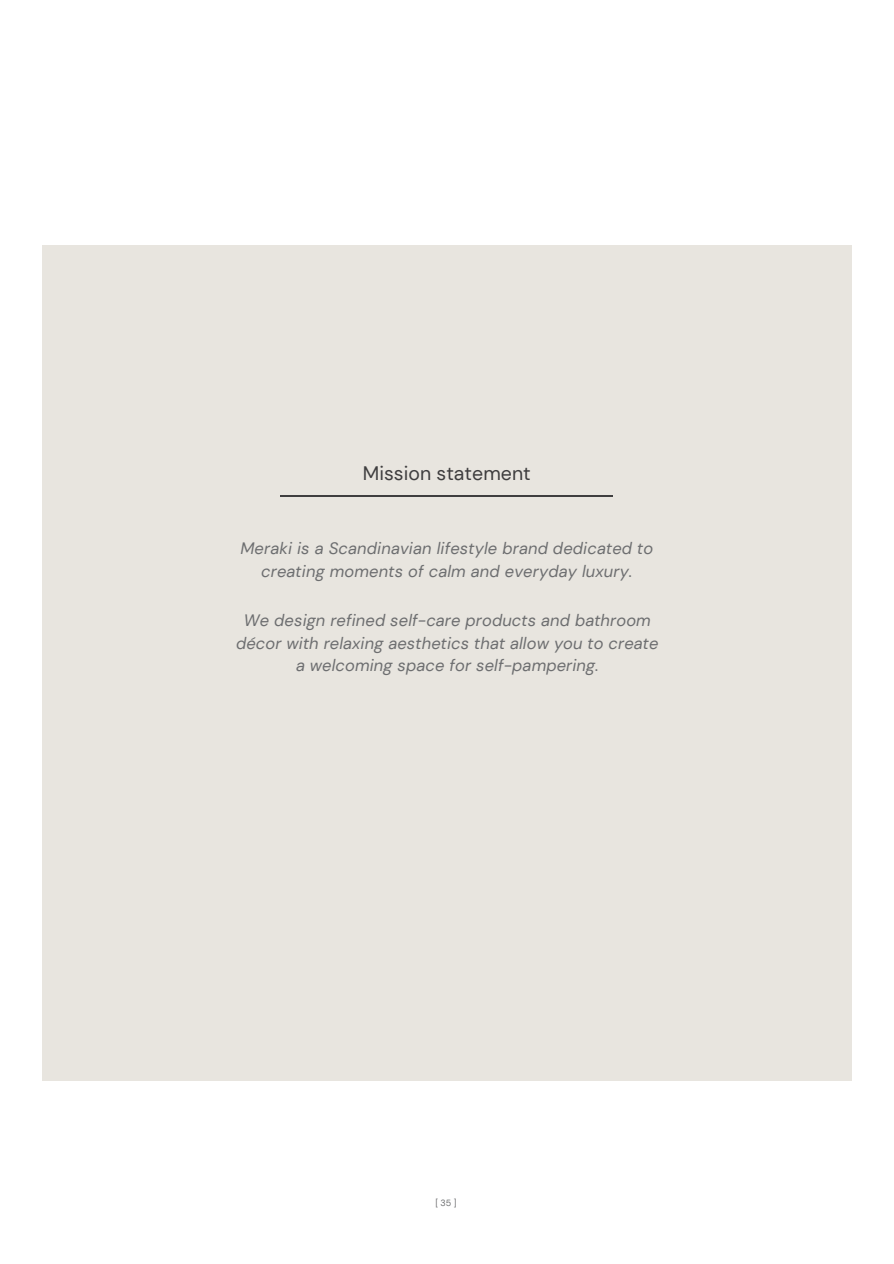
<style>
.page{position:relative;width:894px;height:1264px;background:#fff}
.page>*{position:absolute;margin:0;border:0;box-sizing:border-box;transform-origin:0 0}
.t1{font:19.5px "DM Sans";letter-spacing:.005em;color:#3f3e3f}
.t2{font:italic 16.5px/22.5px "DM Sans";letter-spacing:.01em;color:#6d6e70;text-align:center}
.t3{font:9px "DM Sans";color:#6d6e70}
</style>
<div class="page">
<div style="left:43px;top:245px;width:807px;height:835px;background:#e8e5df"></div>
<hr style="left:281px;top:496px;width:331px;height:1px;background:#3f3e3f">
<h2 class="t1" style="left:363px;top:461px;width:169px">Mission statement</h2>
<h2 class="t2" style="left:240px;top:537px;width:414px">Meraki is a Scandinavian lifestyle brand dedicated to creating moments of calm and everyday luxury.</h2>
<p class="t2" style="left:236px;top:609px;width:424px">We design refined self-care products and bathroom décor with relaxing aesthetics that allow you to create a welcoming space for self-pampering.</p>
<h1 class="t3" style="left:435px;top:1197px;width:23px">[35]</h1>
</div>
